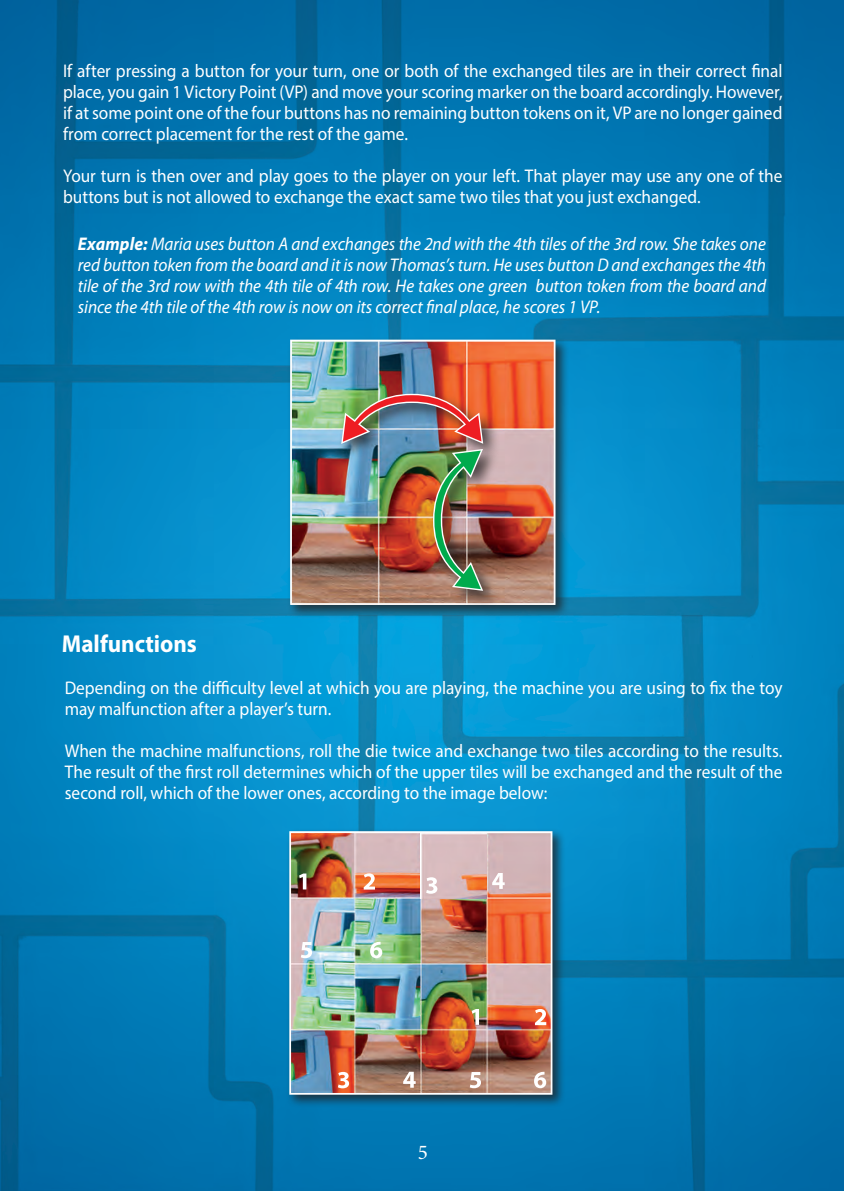
<style>
.page{position:relative;width:844px;height:1191px;background:#fff}
.page>*{position:absolute;margin:0;border:0;box-sizing:border-box;transform-origin:0 0}
.t1{font:700 24.5px "Myriad Pro";color:#fff;scale:.94 1}
.t2{font:21px "Minion Pro";color:#fff}
.t3{font:18.38px/21px "Myriad Pro";letter-spacing:-.005em;color:#fff;text-align:justify;scale:.94 1}
.t4{font:italic 18.38px/21px "Myriad Pro";letter-spacing:-.005em;color:#fff;text-align:justify;scale:.94 1}
.s1{font-weight:700}
</style>
<div class="page">
<img style="left:1px;top:0;width:842px;height:1191px">
<img style="left:0;top:0;width:1px;height:1191px">
<div style="left:287px;top:337px;width:282px;height:281px;background:#231f20;opacity:.75"></div>
<img style="left:293px;top:343px;width:259px;height:259px">
<div style="left:290px;top:340px;width:265px;height:265px;border:2px solid #fff"></div>
<div style="left:338px;top:390px;width:162px;height:70px;background:#231f20;opacity:.75"></div>
<div style="left:429px;top:446px;width:70px;height:162px;background:#231f20;opacity:.75"></div>
<img style="left:341px;top:394px;width:142px;height:197px">
<div style="left:286px;top:828px;width:279px;height:280px;background:#231f20;opacity:.75"></div>
<img style="left:292px;top:834px;width:257px;height:257px">
<div style="left:289px;top:831px;width:263px;height:263px;border:2px solid #fff"></div>
<svg style="left:299px;top:873px;width:7px;height:16px"></svg>
<svg style="left:471px;top:1009px;width:8px;height:16px"></svg>
<svg style="left:363px;top:873px;width:12px;height:16px"></svg>
<svg style="left:535px;top:1009px;width:11px;height:16px"></svg>
<svg style="left:338px;top:1071px;width:11px;height:17px"></svg>
<svg style="left:492px;top:873px;width:12px;height:16px"></svg>
<svg style="left:403px;top:1071px;width:12px;height:16px"></svg>
<svg style="left:301px;top:942px;width:11px;height:16px"></svg>
<svg style="left:469px;top:1072px;width:12px;height:16px"></svg>
<svg style="left:370px;top:941px;width:12px;height:17px"></svg>
<svg style="left:534px;top:1071px;width:12px;height:17px"></svg>
<img style="left:421px;top:833px;width:65px;height:65px">
<svg style="left:426px;top:877px;width:11px;height:16px"></svg>
<p class="t3" style="left:63px;top:60px;width:766px">If after pressing a button for your turn, one or both of the exchanged tiles are in their correct final place, you gain 1 Victory Point (VP) and move your scoring marker on the board accordingly. However, if at some point one of the four buttons has no remaining button tokens on it, VP are no longer gained from correct placement for the rest of the game.</p>
<p class="t3" style="left:63px;top:165px;width:766px">Your turn is then over and play goes to the player on your left. That player may use any one of the buttons but is not allowed to exchange the exact same two tiles that you just exchanged.</p>
<p class="t4" style="left:78px;top:233px;width:733px"><span class="s1">Example:</span> Maria uses button A and exchanges the 2nd with the 4th tiles of the 3rd row. She takes one red button token from the board and it is now Thomas’s turn. He uses button D and exchanges the 4th tile of the 3rd row with the 4th tile of 4th row. He takes one green button token from the board and since the 4th tile of the 4th row is now on its correct final place, he scores 1 VP.</p>
<p class="t1" style="left:62px;top:627px;width:145px">Malfunctions</p>
<p class="t3" style="left:65px;top:676px;width:765px">Depending on the difficulty level at which you are playing, the machine you are using to fix the toy may malfunction after a player’s turn.</p>
<p class="t3" style="left:65px;top:739px;width:765px">When the machine malfunctions, roll the die twice and exchange two tiles according to the results.<br>The result of the first roll determines which of the upper tiles will be exchanged and the result of the second roll, which of the lower ones, according to the image below:</p>
<p class="t2" style="left:417px;top:1138px;width:12px">5</p>
</div>
